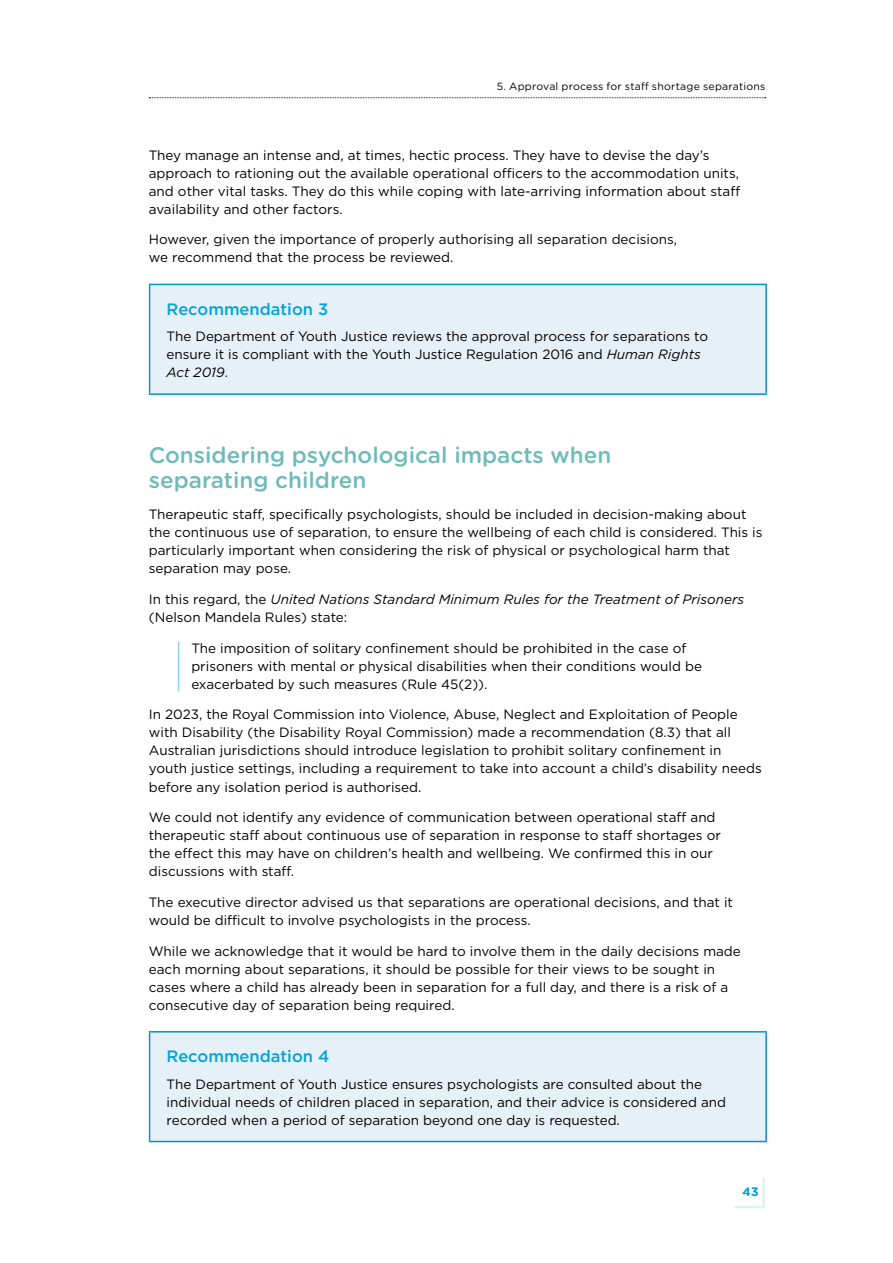
<style>
.page{position:relative;width:893px;height:1263px;background:#fff}
.page>*{position:absolute;margin:0;border:0;box-sizing:border-box;transform-origin:0 0}
.t1{font:500 22.5px/25.5px "Gotham Rounded";color:#6fbabb}
.t2{font:500 16.5px "Gotham";color:#00a5da}
.t3{font:13.5px/18px "Gotham";color:#000}
.t4{font:italic 13.5px/18px "Gotham";color:#000}
.t5{font:500 12px "Gotham Rounded";color:#00a5da}
.t6{font:10.5px "Gotham Rounded";letter-spacing:.02em;color:#000}
.s1{font-style:italic}
.s2{font-style:normal}
</style>
<div class="page">
<svg style="left:149px;top:97px;width:617px;height:1px"></svg>
<svg style="left:734px;top:1178px;width:31px;height:31px"></svg>
<hr style="left:178px;top:642px;width:1px;height:49px;background:#8cd2ec">
<div style="left:150px;top:284px;width:616px;height:110px;background:#e6f0f7"></div>
<hr style="left:149px;top:284px;width:618px;height:1px;background:#0093c9">
<hr style="left:149px;top:285px;width:1px;height:108px;background:#0093c9">
<hr style="left:765px;top:285px;width:2px;height:108px;background:#0093c9">
<hr style="left:149px;top:393px;width:618px;height:2px;background:#0093c9">
<div style="left:150px;top:1032px;width:616px;height:109px;background:#e6f0f7"></div>
<hr style="left:149px;top:1031px;width:618px;height:1px;background:#0093c9">
<hr style="left:149px;top:1032px;width:1px;height:109px;background:#0093c9">
<hr style="left:765px;top:1032px;width:2px;height:109px;background:#0093c9">
<hr style="left:149px;top:1141px;width:618px;height:1px;background:#0093c9">
<p class="t6" style="left:497px;top:79px;width:270px">5. Approval process for staff shortage separations</p>
<p class="t3" style="left:149px;top:146px;width:593px">They manage an intense and, at times, hectic process. They have to devise the day’s approach to rationing out the available operational officers to the accommodation units, and other vital tasks. They do this while coping with late-arriving information about staff availability and other factors.</p>
<p class="t3" style="left:149px;top:230px;width:530px">However, given the importance of properly authorising all separation decisions, we recommend that the process be reviewed.</p>
<h3 class="t2" style="left:167px;top:298px;width:163px">Recommendation 3</h3>
<p class="t3" style="left:167px;top:327px;width:543px">The Department of Youth Justice reviews the approval process for separations to ensure it is compliant with the Youth Justice Regulation 2016 and <span class="s1">Human Rights<br>Act 2019</span>.</p>
<h2 class="t1" style="left:149px;top:441px;width:464px">Considering psychological impacts when separating children</h2>
<p class="t3" style="left:149px;top:505px;width:615px">Therapeutic staff, specifically psychologists, should be included in decision-making about the continuous use of separation, to ensure the wellbeing of each child is considered. This is particularly important when considering the risk of physical or psychological harm that separation may pose.</p>
<p class="t4" style="left:149px;top:590px;width:597px"><span class="s2">In this regard, the</span> United Nations Standard Minimum Rules for the Treatment of Prisoners <span class="s2">(Nelson Mandela Rules) state:</span></p>
<p class="t3" style="left:191px;top:639px;width:512px">The imposition of solitary confinement should be prohibited in the case of prisoners with mental or physical disabilities when their conditions would be exacerbated by such measures (Rule 45(2)).</p>
<p class="t3" style="left:149px;top:705px;width:614px">In 2023, the Royal Commission into Violence, Abuse, Neglect and Exploitation of People with Disability (the Disability Royal Commission) made a recommendation (8.3) that all Australian jurisdictions should introduce legislation to prohibit solitary confinement in youth justice settings, including a requirement to take into account a child’s disability needs before any isolation period is authorised.</p>
<p class="t3" style="left:149px;top:808px;width:573px">We could not identify any evidence of communication between operational staff and therapeutic staff about continuous use of separation in response to staff shortages or the effect this may have on children’s health and wellbeing. We confirmed this in our discussions with staff.</p>
<p class="t3" style="left:149px;top:893px;width:586px">The executive director advised us that separations are operational decisions, and that it would be difficult to involve psychologists in the process.</p>
<p class="t3" style="left:149px;top:942px;width:594px">While we acknowledge that it would be hard to involve them in the daily decisions made each morning about separations, it should be possible for their views to be sought in cases where a child has already been in separation for a full day, and there is a risk of a consecutive day of separation being required.</p>
<h3 class="t2" style="left:167px;top:1045px;width:164px">Recommendation 4</h3>
<p class="t3" style="left:167px;top:1074px;width:561px">The Department of Youth Justice ensures psychologists are consulted about the individual needs of children placed in separation, and their advice is considered and recorded when a period of separation beyond one day is requested.</p>
<p class="t5" style="left:743px;top:1184px;width:17px">43</p>
</div>
